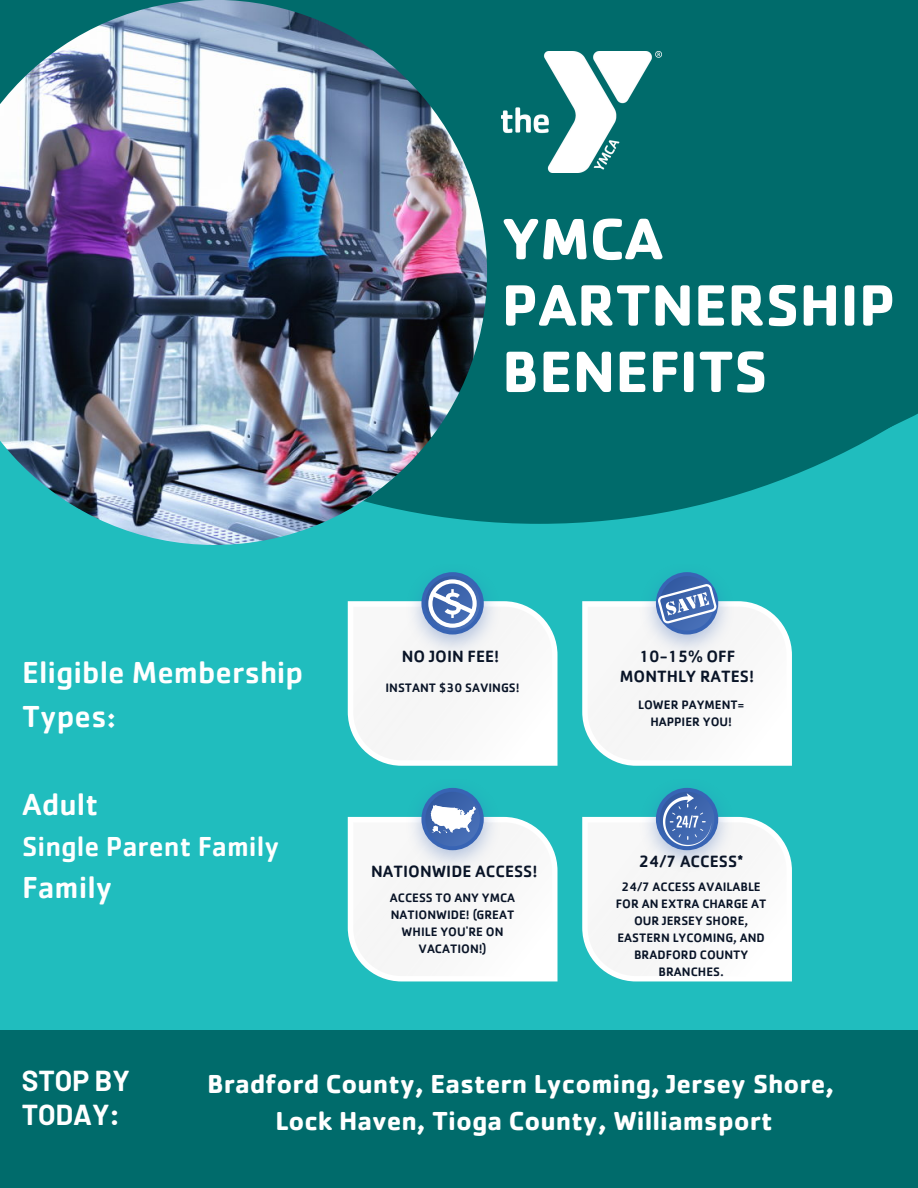
<style>
.page{position:relative;width:918px;height:1188px;background:#20bdbe}
.page>*{position:absolute;margin:0;border:0;box-sizing:border-box;transform-origin:0 0}
.t1{font:700 60.45px/66.3px "Cachet Std";color:#fff}
.t2{font:500 31.5px/43.8px "Cachet Std";color:#fff}
.t3{font:500 28.5px "Cachet Std";color:#fff}
.t4{font:700 28.2px/33.9px "Barlow";color:#fff}
.t5{font:700 27px/37.2px "Cachet Std";color:#fff;text-align:center}
.t6{font:500 16.95px/20.2px "Cachet Std";color:#091427;text-align:center}
.t7{font:500 12.75px/17px "Cachet Std";color:#091427;text-align:center}
</style>
<div class="page">
<svg style="left:487px;top:474px;width:309px;height:50px;fill:#006b6b"></svg>
<div style="left:487px;top:0;width:431px;height:474px;background:#006b6b"></div>
<img style="left:0;top:0;width:487px;height:545px">
<svg style="left:421px;top:572px;width:63px;height:63px"></svg>
<div style="left:421px;top:788px;width:63px;height:62px;background:#3864b4;border-radius:50%"></div>
<div style="left:425px;top:792px;width:55px;height:54px;background:#375fa7;border-radius:50%"></div>
<div style="left:656px;top:572px;width:62px;height:63px;background:#3864b4;border-radius:50%"></div>
<div style="left:660px;top:576px;width:54px;height:55px;background:#365ea6;border-radius:50%"></div>
<div style="left:656px;top:788px;width:62px;height:62px;background:#3864b4;border-radius:50%"></div>
<div style="left:0;top:1030px;width:918px;height:158px;background:#006b6b"></div>
<img style="left:502px;top:51px;width:159px;height:122px">
<svg style="left:582px;top:584px;width:210px;height:182px;background:#d6e9ee"></svg>
<svg style="left:348px;top:579px;width:209px;height:187px;background:#d4e9ed"></svg>
<svg style="left:348px;top:805px;width:209px;height:176px;background:#deecf0"></svg>
<svg style="left:582px;top:793px;width:210px;height:188px"></svg>
<h1 class="t1" style="left:502px;top:215px;width:395px">YMCA<br>PARTNERSHIP<br>BENEFITS</h1>
<h2 class="t2" style="left:22px;top:655px;width:283px">Eligible Membership<br>Types:</h2>
<h2 class="t2" style="left:22px;top:787px;width:78px">Adult</h2>
<h3 class="t3" style="left:22px;top:837px;width:259px">Single Parent Family</h3>
<h2 class="t2" style="left:22px;top:870px;width:92px">Family</h2>
<h3 class="t6" style="left:402px;top:648px;width:99px">NO JOIN FEE!</h3>
<p class="t7" style="left:386px;top:681px;width:136px">INSTANT $30 SAVINGS!</p>
<h3 class="t6" style="left:371px;top:864px;width:168px">NATIONWIDE ACCESS!</h3>
<p class="t7" style="left:390px;top:891px;width:127px">ACCESS TO ANY YMCA<br>NATIONWIDE! (GREAT<br>WHILE YOU'RE ON<br>VACATION!)</p>
<h3 class="t6" style="left:620px;top:648px;width:136px">10-15% OFF<br>MONTHLY RATES!</h3>
<p class="t7" style="left:638px;top:698px;width:107px">LOWER PAYMENT=<br>HAPPIER YOU!</p>
<h3 class="t6" style="left:639px;top:854px;width:106px">24/7 ACCESS*</h3>
<p class="t7" style="left:616px;top:880px;width:152px">24/7 ACCESS AVAILABLE<br>FOR AN EXTRA CHARGE AT<br>OUR JERSEY SHORE,<br>EASTERN LYCOMING, AND<br>BRADFORD COUNTY<br>BRANCHES.</p>
<h3 class="t4" style="left:22px;top:1063px;width:110px">STOP BY<br>TODAY:</h3>
<h3 class="t5" style="left:207px;top:1070px;width:629px">Bradford County, Eastern Lycoming, Jersey Shore,<br>Lock Haven, Tioga County, Williamsport</h3>
</div>
